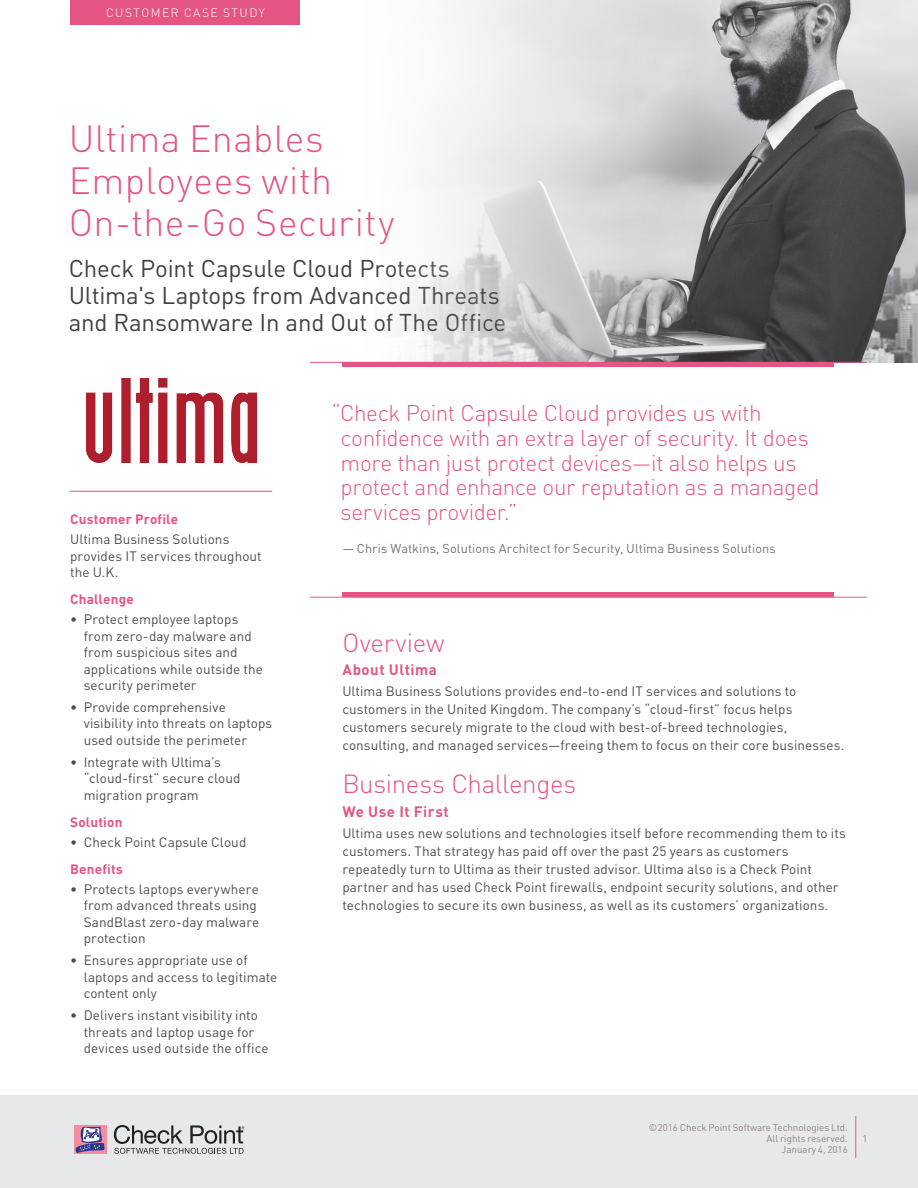
<style>
.page{position:relative;width:918px;height:1188px;background:#fff}
.page>*{position:absolute;margin:0;border:0;box-sizing:border-box;transform-origin:0 0}
.Heading{font:300 37.5px/42px "DINOT";letter-spacing:.01em;color:#e55584}
.Section_Title{font:300 25.8px "DINOT";letter-spacing:-.01em;color:#e55584}
.Sub-heading{font:24px/27px "DINOT";letter-spacing:-.005em;color:#423f42}
.Quote__inside{font:300 22.5px/24.8px "DINOT";letter-spacing:-.015em;color:#e55584}
.Sub-title{font:700 15px "DINOT";letter-spacing:.035em;color:#e55584}
.Body{font:13.5px/18px "DINOT";letter-spacing:.005em;color:#4b4c4d}
.Sidebar_bullet{font:13.5px/16.5px "DINOT";letter-spacing:.005em;color:#4b4c4d}
.Sidebar_bullet_heade{font:700 13.5px "DINOT";letter-spacing:.015em;color:#e55584}
.Credit_line_inside_p{font:12.75px "DINOT";letter-spacing:.005em;color:#767076}
.t1{font:300 12px "DINOT";letter-spacing:.13em;color:#fff}
.Footer_text{font:9.75px/11.2px "DINOT";color:#8c858a;text-align:right}
</style>
<div class="page">
<div style="left:0;top:1095px;width:918px;height:93px;background:#e7e8e9"></div>
<svg style="left:75px;top:1125px;width:32px;height:29px"></svg>
<svg style="left:75px;top:1127px;width:30px;height:26px"></svg>
<svg style="left:114px;top:1125px;width:130px;height:29px"></svg>
<hr style="left:856px;top:1116px;width:1px;height:42px;background:#e55584">
<img style="left:363px;top:0;width:555px;height:362px">
<hr style="left:69px;top:491px;width:203px;height:1px;background:#e55584">
<hr style="left:310px;top:597px;width:557px;height:1px;background:#e55584">
<div style="left:342px;top:592px;width:492px;height:5px;background:#e55584"></div>
<hr style="left:310px;top:362px;width:557px;height:1px;background:#e55584">
<div style="left:342px;top:362px;width:492px;height:5px;background:#e55584"></div>
<img style="left:87px;top:378px;width:169px;height:84px">
<div style="left:71px;top:0;width:229px;height:25px;background:#e55584"></div>
<p class="t1" style="left:106px;top:5px;width:160px">CUSTOMER CASE STUDY</p>
<p class="Heading" style="left:69px;top:117px;width:327px">Ultima Enables<br>Employees with<br>On-the-Go Security</p>
<p class="Sub-heading" style="left:69px;top:254px;width:439px">Check Point Capsule Cloud Protects<br>Ultima's Laptops from Advanced Threats and Ransomware In and Out of The Office</p>
<p class="Sidebar_bullet_heade" style="left:70px;top:511px;width:110px">Customer Profile</p>
<p class="Sidebar_bullet" style="left:70px;top:531px;width:193px">Ultima Business Solutions provides IT services throughout the U.K.</p>
<p class="Sidebar_bullet_heade" style="left:70px;top:591px;width:65px">Challenge</p>
<p class="Sidebar_bullet" style="left:84px;top:611px;width:181px;text-indent:-14px">• Protect employee laptops from zero-day malware and from suspicious sites and applications while outside the security perimeter</p>
<p class="Sidebar_bullet" style="left:84px;top:699px;width:190px;text-indent:-14px">• Provide comprehensive visibility into threats on laptops used outside the perimeter</p>
<p class="Sidebar_bullet" style="left:84px;top:754px;width:158px;text-indent:-14px">• Integrate with Ultima’s “cloud-first” secure cloud migration program</p>
<p class="Sidebar_bullet_heade" style="left:70px;top:813px;width:54px">Solution</p>
<p class="Sidebar_bullet" style="left:70px;top:834px;width:178px">• Check Point Capsule Cloud</p>
<p class="Sidebar_bullet_heade" style="left:70px;top:861px;width:54px">Benefits</p>
<p class="Sidebar_bullet" style="left:84px;top:881px;width:177px;text-indent:-14px">• Protects laptops everywhere from advanced threats using<br>SandBlast zero-day malware protection</p>
<p class="Sidebar_bullet" style="left:84px;top:952px;width:195px;text-indent:-14px">• Ensures appropriate use of laptops and access to legitimate content only</p>
<p class="Sidebar_bullet" style="left:84px;top:1007px;width:186px;text-indent:-14px">• Delivers instant visibility into threats and laptop usage for devices used outside the office</p>
<p class="Quote__inside" style="left:341px;top:400px;width:481px;text-indent:-9px">“Check Point Capsule Cloud provides us with confidence with an extra layer of security. It does more than just protect devices—it also helps us protect and enhance our reputation as a managed services provider.”</p>
<p class="Credit_line_inside_p" style="left:342px;top:541px;width:435px">— Chris Watkins, Solutions Architect for Security, Ultima Business Solutions</p>
<p class="Section_Title" style="left:342px;top:627px;width:104px">Overview</p>
<p class="Sub-title" style="left:342px;top:660px;width:96px">About Ultima</p>
<p class="Body" style="left:342px;top:682px;width:503px">Ultima Business Solutions provides end-to-end IT services and solutions to customers in the United Kingdom. The company’s “cloud-first” focus helps customers securely migrate to the cloud with best-of-breed technologies, consulting, and managed services—freeing them to focus on their core businesses.</p>
<p class="Section_Title" style="left:342px;top:768px;width:235px">Business Challenges</p>
<p class="Sub-title" style="left:342px;top:802px;width:108px">We Use It First</p>
<p class="Body" style="left:342px;top:824px;width:505px">Ultima uses new solutions and technologies itself before recommending them to its customers. That strategy has paid off over the past 25 years as customers repeatedly turn to Ultima as their trusted advisor. Ultima also is a Check Point partner and has used Check Point firewalls, endpoint security solutions, and other technologies to secure its own business, as well as its customers’ organizations.</p>
<p class="Footer_text" style="left:649px;top:1121px;width:200px">©2016 Check Point Software Technologies Ltd.<br>All rights reserved.<br>January 4, 2016</p>
<p class="Footer_text" style="left:863px;top:1132px;width:7px">1</p>
</div>
